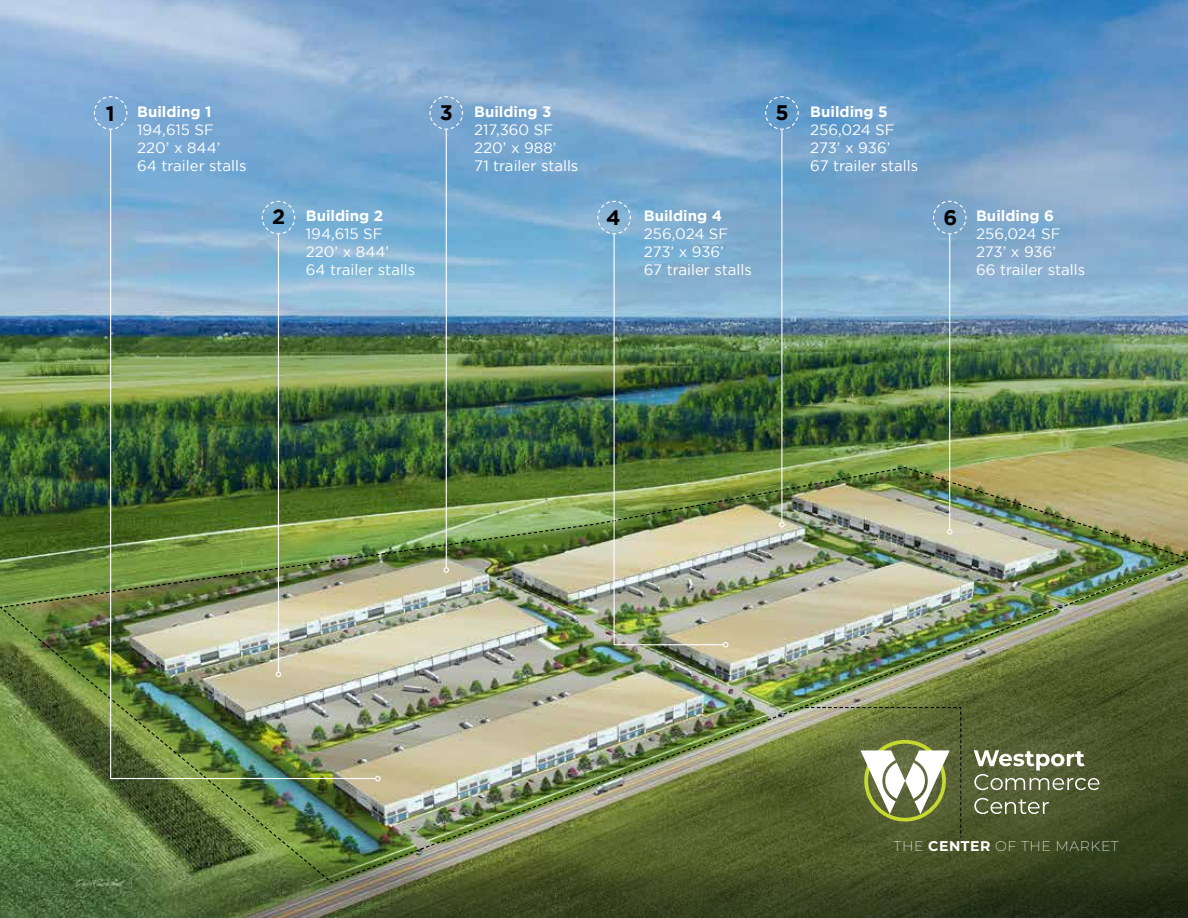
<style>
.page{position:relative;width:1188px;height:918px;background:#fff}
.page>*{position:absolute;margin:0;border:0;box-sizing:border-box;transform-origin:0 0}
.t1{font:700 21px "Gotham";color:#000}
.t2{font:15px/18px "Gotham";color:#fff}
.t3{font:700 15px "Gotham";color:#fff}
.t4{font:200 14.1px "Montserrat";letter-spacing:.04em;color:#fff}
.s1{font-weight:700}
</style>
<div class="page">
<img style="left:0;top:0;width:1188px;height:918px">
<img style="left:0;top:466px;width:1188px;height:418px">
<svg style="left:93px;top:96px;width:35px;height:34px"></svg>
<img style="left:110px;top:129px;width:267px;height:651px">
<img style="left:232px;top:552px;width:956px;height:366px">
<svg style="left:429px;top:96px;width:35px;height:34px"></svg>
<hr style="left:446px;top:130px;width:1px;height:438px;background:#fff">
<svg style="left:443px;top:567px;width:6px;height:6px"></svg>
<svg style="left:261px;top:200px;width:35px;height:35px"></svg>
<hr style="left:278px;top:234px;width:1px;height:438px;background:#fff">
<svg style="left:276px;top:672px;width:5px;height:5px"></svg>
<svg style="left:597px;top:200px;width:34px;height:35px"></svg>
<img style="left:613px;top:233px;width:112px;height:413px">
<svg style="left:723px;top:642px;width:5px;height:6px"></svg>
<svg style="left:932px;top:200px;width:35px;height:35px"></svg>
<hr style="left:949px;top:234px;width:1px;height:296px;background:#fff">
<svg style="left:765px;top:96px;width:34px;height:34px"></svg>
<hr style="left:781px;top:130px;width:1px;height:392px;background:#fff">
<img style="left:599px;top:467px;width:587px;height:92px">
<div style="left:856px;top:776px;width:302px;height:140px;background:#fff;opacity:.33"></div>
<div style="left:799px;top:676px;width:212px;height:209px;background:#fff;opacity:.33"></div>
<svg style="left:805px;top:707px;width:107px;height:128px;background:#747e4c"></svg>
<div style="left:912px;top:686px;width:242px;height:191px;background:#fff;opacity:.56"></div>
<svg style="left:974px;top:750px;width:125px;height:40px"></svg>
<svg style="left:974px;top:798px;width:75px;height:16px"></svg>
<h1 class="t1" style="left:440px;top:101px;width:15px">3</h1>
<h1 class="t1" style="left:106px;top:102px;width:10px">1</h1>
<p class="t3" style="left:474px;top:103px;width:79px">Building 3</p>
<p class="t2" style="left:474px;top:120px;width:106px">217,360 SF<br>220’ x 988’<br>71 trailer stalls</p>
<p class="t3" style="left:137px;top:103px;width:76px">Building 1</p>
<p class="t2" style="left:137px;top:120px;width:111px">194,615 SF<br>220’ x 844’<br>64 trailer stalls</p>
<h1 class="t1" style="left:776px;top:100px;width:15px">5</h1>
<p class="t3" style="left:810px;top:103px;width:79px">Building 5</p>
<p class="t2" style="left:810px;top:120px;width:110px">256,024 SF<br>273’ x 936’<br>67 trailer stalls</p>
<h1 class="t1" style="left:272px;top:205px;width:15px">2</h1>
<h1 class="t1" style="left:606px;top:205px;width:16px">4</h1>
<h1 class="t1" style="left:943px;top:205px;width:15px">6</h1>
<p class="t3" style="left:306px;top:207px;width:79px">Building 2</p>
<p class="t2" style="left:306px;top:224px;width:111px">194,615 SF<br>220’ x 844’<br>64 trailer stalls</p>
<p class="t3" style="left:644px;top:207px;width:80px">Building 4</p>
<p class="t2" style="left:644px;top:224px;width:110px">256,024 SF<br>273’ x 936’<br>67 trailer stalls</p>
<p class="t3" style="left:976px;top:207px;width:79px">Building 6</p>
<p class="t2" style="left:976px;top:224px;width:111px">256,024 SF<br>273’ x 936’<br>66 trailer stalls</p>
<p class="t4" style="left:894px;top:836px;width:227px">THE <span class="s1">CENTER</span> OF THE MARKET</p>
</div>
